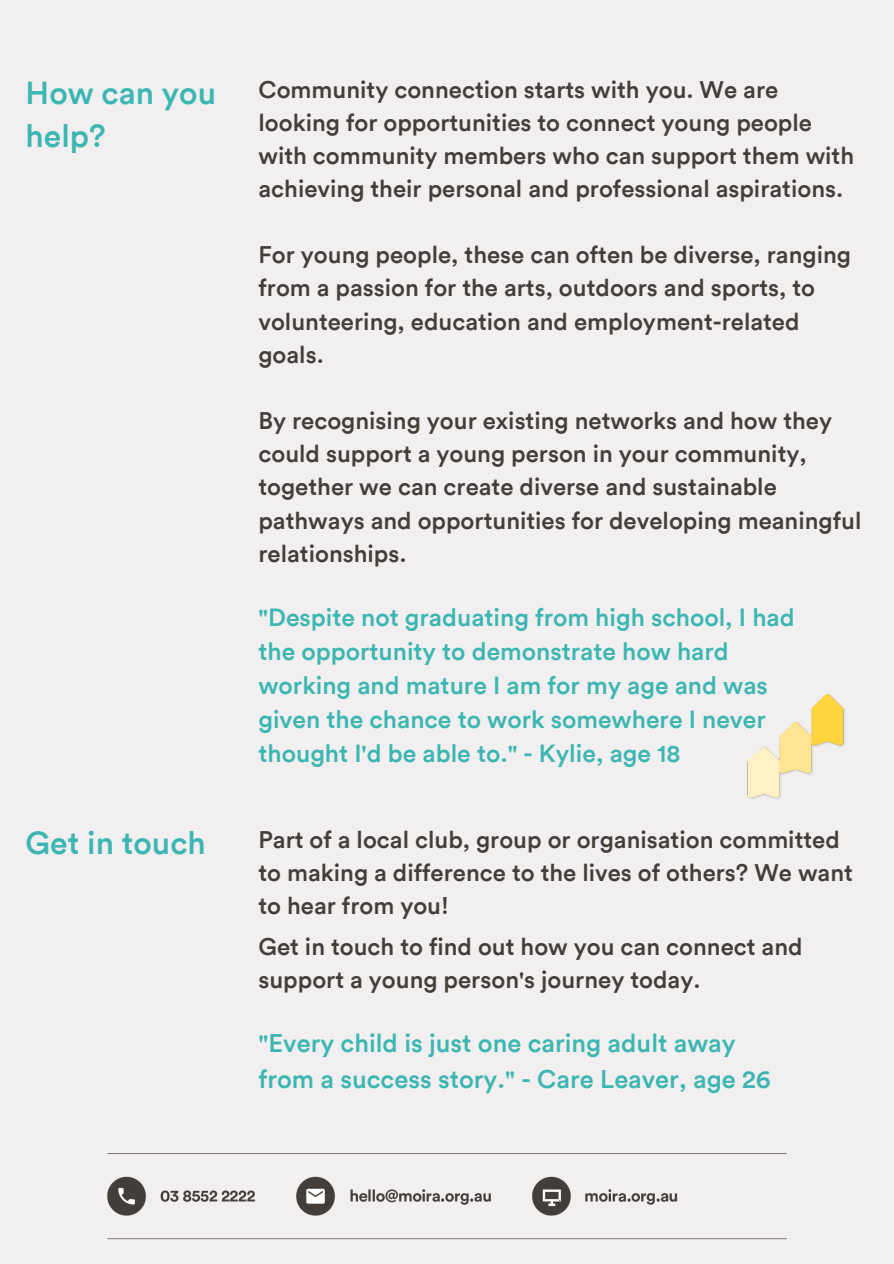
<style>
.page{position:relative;width:894px;height:1264px;background:#fff}
.page>*{position:absolute;margin:0;border:0;box-sizing:border-box;transform-origin:0 0}
.t1{font:500 31.8px/43.2px "Circular";color:#3cb6b2}
.t2{font:500 25.5px/35.4px "Circular";color:#3cb6b2}
.t3{font:500 24.75px/33.9px "Circular";color:#3cb6b2}
.t4{font:500 24px/33.2px "Circular";color:#433e3a}
</style>
<div class="page">
<div style="left:0;top:0;width:893px;height:1263px;background:#f1efef"></div>
<img style="left:747px;top:694px;width:98px;height:105px">
<img style="left:107px;top:1153px;width:680px;height:87px">
<h1 class="t1" style="left:26px;top:71px;width:192px">How can you help?</h1>
<p class="t4" style="left:258px;top:72px;width:597px">Community connection starts with you. We are looking for opportunities to connect young people with community members who can support them with achieving their personal and professional aspirations.</p>
<p class="t4" style="left:258px;top:238px;width:594px">For young people, these can often be diverse, ranging from a passion for the arts, outdoors and sports, to volunteering, education and employment-related goals.</p>
<p class="t4" style="left:258px;top:404px;width:604px">By recognising your existing networks and how they could support a young person in your community, together we can create diverse and sustainable pathways and opportunities for developing meaningful relationships.</p>
<h1 class="t1" style="left:26px;top:821px;width:182px">Get in touch</h1>
<p class="t3" style="left:258px;top:600px;width:537px">"Despite not graduating from high school, I had the opportunity to demonstrate how hard working and mature I am for my age and was given the chance to work somewhere I never thought I'd be able to." - Kylie, age 18</p>
<p class="t4" style="left:258px;top:822px;width:595px">Part of a local club, group or organisation committed to making a difference to the lives of others? We want to hear from you!</p>
<p class="t4" style="left:258px;top:929px;width:545px">Get in touch to find out how you can connect and support a young person's journey today.</p>
<p class="t2" style="left:258px;top:1025px;width:513px">"Every child is just one caring adult away from a success story." - Care Leaver, age 26</p>
</div>
